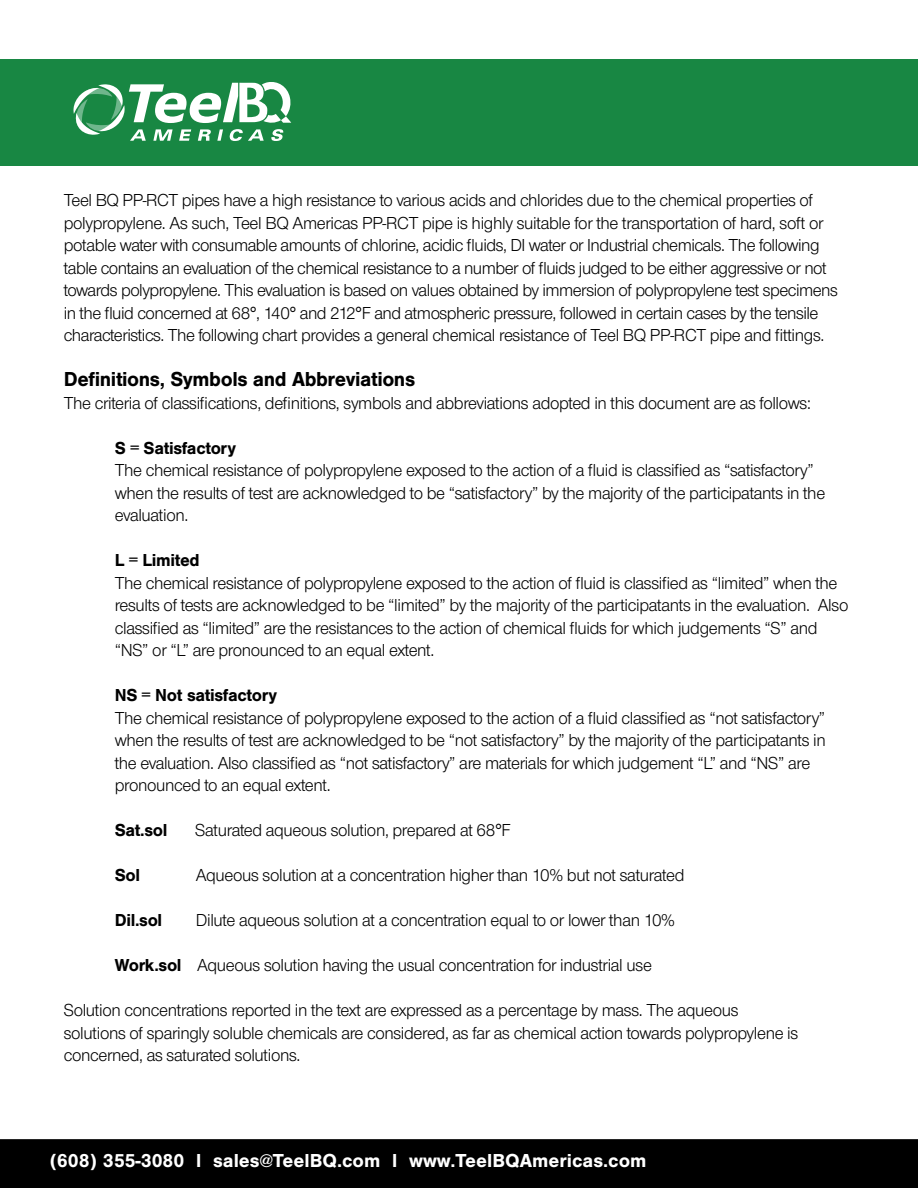
<style>
.page{position:relative;width:918px;height:1188px;background:#fff}
.page>*{position:absolute;margin:0;border:0;box-sizing:border-box;transform-origin:0 0}
.t1{font:700 21px "Nimbus San T";letter-spacing:-.02em;color:#000}
.t2{font:700 19.5px "Nimbus San T";color:#fff}
.t3{font:18px/22.5px "Nimbus Sans Novus T";letter-spacing:-.02em;color:#000}
.t4{font:700 18px "Nimbus San T";letter-spacing:-.02em;color:#000}
.s1{font-family:"Nimbus San T";font-weight:700}
</style>
<div class="page">
<div style="left:0;top:1139px;width:918px;height:49px;background:#000"></div>
<div style="left:0;top:59px;width:918px;height:107px;background:#188743"></div>
<svg style="left:74px;top:82px;width:217px;height:59px"></svg>
<p class="t3" style="left:64px;top:189px;width:776px">Teel BQ PP-RCT pipes have a high resistance to various acids and chlorides due to the chemical properties of polypropylene. As such, Teel BQ Americas PP-RCT pipe is highly suitable for the transportation of hard, soft or potable water with consumable amounts of chlorine, acidic fluids, DI water or Industrial chemicals. The following table contains an evaluation of the chemical resistance to a number of fluids judged to be either aggressive or not towards polypropylene. This evaluation is based on values obtained by immersion of polypropylene test specimens in the fluid concerned at 68°, 140° and 212°F and atmospheric pressure, followed in certain cases by the tensile characteristics. The following chart provides a general chemical resistance of Teel BQ PP-RCT pipe and fittings.</p>
<p class="t1" style="left:64px;top:368px;width:353px">Definitions, Symbols and Abbreviations</p>
<p class="t3" style="left:64px;top:391px;width:749px">The criteria of classifications, definitions, symbols and abbreviations adopted in this document are as follows:</p>
<p class="t4" style="left:115px;top:438px;width:123px">S = Satisfactory</p>
<p class="t3" style="left:115px;top:459px;width:712px">The chemical resistance of polypropylene exposed to the action of a fluid is classified as “satisfactory” when the results of test are acknowledged to be “satisfactory” by the majority of the participatants in the evaluation.</p>
<p class="t4" style="left:115px;top:550px;width:86px">L = Limited</p>
<p class="t3" style="left:115px;top:571px;width:735px">The chemical resistance of polypropylene exposed to the action of fluid is classified as “limited” when the results of tests are acknowledged to be “limited” by the majority of the participatants in the evaluation. Also classified as “limited” are the resistances to the action of chemical fluids for which judgements “S” and “NS” or “L” are pronounced to an equal extent.</p>
<p class="t4" style="left:115px;top:685px;width:164px">NS = Not satisfactory</p>
<p class="t3" style="left:115px;top:706px;width:713px">The chemical resistance of polypropylene exposed to the action of a fluid classified as “not satisfactory” when the results of test are acknowledged to be “not satisfactory” by the majority of the participatants in the evaluation. Also classified as “not satisfactory” are materials for which judgement “L” and “NS” are pronounced to an equal extent.</p>
<p class="t4" style="left:115px;top:820px;width:54px">Sat.sol</p>
<p class="t3" style="left:195px;top:819px;width:317px">Saturated aqueous solution, prepared at 68°F</p>
<p class="t4" style="left:115px;top:865px;width:27px">Sol</p>
<p class="t3" style="left:196px;top:864px;width:490px">Aqueous solution at a concentration higher than 10% but not saturated</p>
<p class="t4" style="left:115px;top:910px;width:49px">Dil.sol</p>
<p class="t3" style="left:196px;top:909px;width:481px">Dilute aqueous solution at a concentration equal to or lower than 10%</p>
<p class="t3" style="left:115px;top:954px;width:539px"><span class="s1">Work.sol</span> Aqueous solution having the usual concentration for industrial use</p>
<p class="t3" style="left:64px;top:999px;width:736px">Solution concentrations reported in the text are expressed as a percentage by mass. The aqueous solutions of sparingly soluble chemicals are considered, as far as chemical action towards polypropylene is concerned, as saturated solutions.</p>
<p class="t2" style="left:50px;top:1150px;width:598px">(608) 355-3080 l sales@TeelBQ.com l www.TeelBQAmericas.com</p>
</div>
